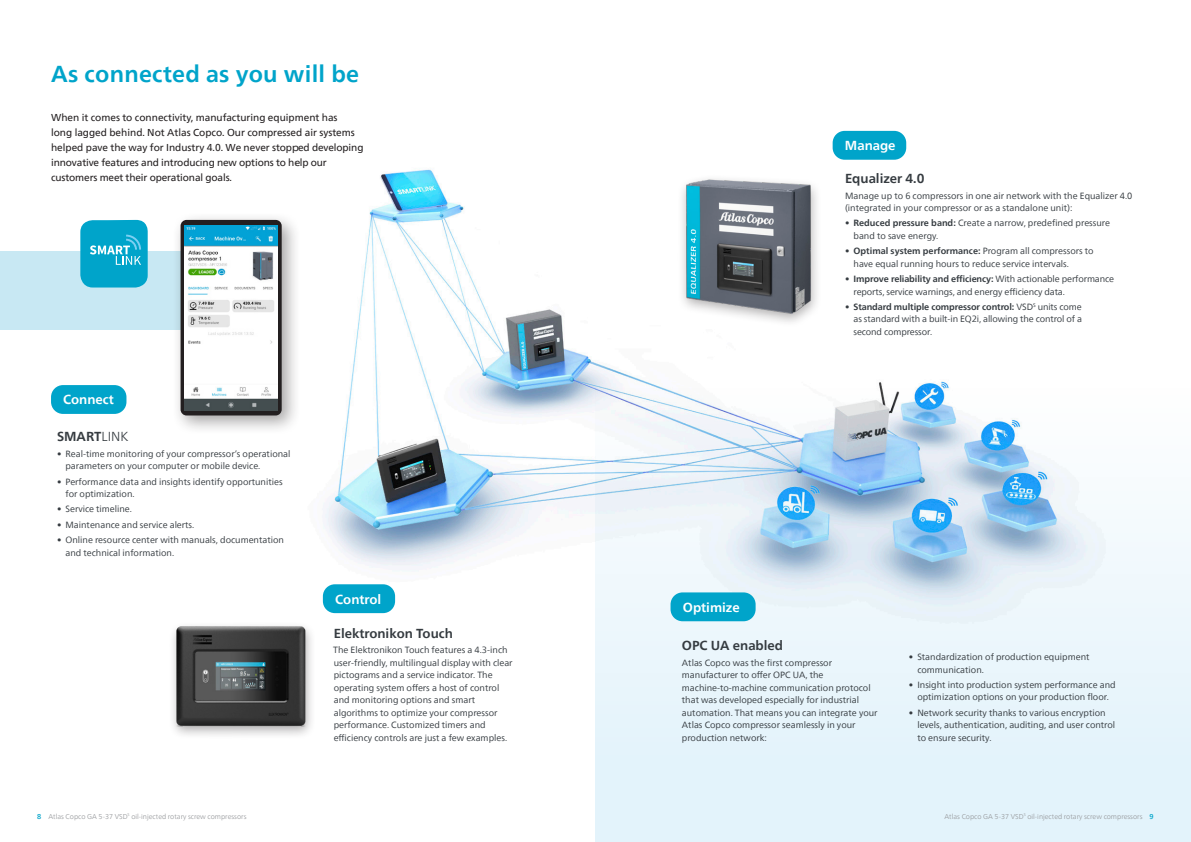
<style>
.page{position:relative;width:1191px;height:842px;background:#fff}
.page>*{position:absolute;margin:0;border:0;box-sizing:border-box;transform-origin:0 0}
.t1{font:700 23px "Neue Frutiger World";letter-spacing:.01em;color:#00a4ca}
.t2{font:700 13px "Neue Frutiger World";color:#353b40}
.t3{font:700 13px "Neue Frutiger World";color:#fff}
.t4{font:10px/15px "Neue Frutiger World";color:#231f20}
.t5{font:9px/12.5px "Neue Frutiger World";color:#353b40}
.t6{font:300 7px "Neue Frutiger World";color:#939598}
.s1{font-weight:300}
.s2{font-weight:700}
.s3{font-weight:500;color:#00a4ca}
</style>
<div class="page">
<div style="left:0;top:251px;width:216px;height:79px;background:#c8e8f3"></div>
<div style="left:595px;top:388px;width:596px;height:454px;background:#e3f3fb"></div>
<img style="left:322px;top:131px;width:800px;height:491px">
<div style="left:677px;top:174px;width:145px;height:154px;background:#fdfdfd"></div>
<img style="left:679px;top:166px;width:138px;height:165px">
<div style="left:51px;top:385px;width:75px;height:29px;background:#00a4ca;border-radius:12px"></div>
<div style="left:168px;top:621px;width:148px;height:119px;background:#f9f9f9"></div>
<img style="left:174px;top:626px;width:136px;height:107px">
<div style="left:323px;top:584px;width:72px;height:29px;background:#00a4ca;border-radius:12px"></div>
<div style="left:670px;top:592px;width:85px;height:29px;background:#00a4ca;border-radius:12px"></div>
<div style="left:172px;top:211px;width:129px;height:224px;background:#231f20;opacity:.4"></div>
<svg style="left:180px;top:220px;width:102px;height:195px;background:#454547"></svg>
<img style="left:185px;top:225px;width:92px;height:185px">
<div style="left:832px;top:131px;width:74px;height:29px;background:#00a4ca;border-radius:12px"></div>
<svg style="left:80px;top:220px;width:68px;height:67px;background:#18accf"></svg>
<h1 class="t1" style="left:51px;top:53px;width:309px">As connected as you will be</h1>
<p class="t4" style="left:51px;top:110px;width:314px">When it comes to connectivity, manufacturing equipment has<br>long lagged behind. Not Atlas Copco. Our compressed air systems helped pave the way for Industry 4.0. We never stopped developing innovative features and introducing new options to help our customers meet their operational goals.</p>
<h2 class="t3" style="left:63px;top:388px;width:52px">Connect</h2>
<h2 class="t2" style="left:57px;top:425px;width:73px">SMART<span class="s1">LINK</span></h2>
<p class="t5" style="left:65px;top:447px;width:226px;text-indent:-9px">• Real-time monitoring of your compressor’s operational parameters on your computer or mobile device.</p>
<p class="t5" style="left:65px;top:475px;width:219px;text-indent:-9px">• Performance data and insights identify opportunities for optimization.</p>
<p class="t5" style="left:57px;top:503px;width:76px">• Service timeline.</p>
<p class="t5" style="left:57px;top:518px;width:139px">• Maintenance and service alerts.</p>
<p class="t5" style="left:65px;top:534px;width:220px;text-indent:-9px">• Online resource center with manuals, documentation and technical information.</p>
<h2 class="t3" style="left:335px;top:588px;width:47px">Control</h2>
<h2 class="t2" style="left:334px;top:622px;width:121px">Elektronikon Touch</h2>
<p class="t5" style="left:333px;top:644px;width:181px">The Elektronikon Touch features a 4.3-inch user-friendly, multilingual display with clear pictograms and a service indicator. The operating system offers a host of control and monitoring options and smart algorithms to optimize your compressor performance. Customized timers and efficiency controls are just a few examples.</p>
<h2 class="t3" style="left:683px;top:596px;width:58px">Optimize</h2>
<h2 class="t3" style="left:845px;top:134px;width:52px">Manage</h2>
<h2 class="t2" style="left:845px;top:167px;width:81px">Equalizer 4.0</h2>
<p class="t5" style="left:845px;top:189px;width:289px">Manage up to 6 compressors in one air network with the Equalizer 4.0 (integrated in your compressor or as a standalone unit):</p>
<p class="t5" style="left:853px;top:217px;width:258px;text-indent:-9px">• <span class="s2">Reduced pressure band:</span> Create a narrow, predefined pressure band to save energy.</p>
<p class="t5" style="left:853px;top:245px;width:242px;text-indent:-9px">• <span class="s2">Optimal system performance:</span> Program all compressors to have equal running hours to reduce service intervals.</p>
<p class="t5" style="left:853px;top:273px;width:262px;text-indent:-9px">• <span class="s2">Improve reliability and efficiency:</span> With actionable performance reports, service warnings, and energy efficiency data.</p>
<p class="t5" style="left:853px;top:301px;width:230px;text-align:justify;text-indent:-9px">• <span class="s2">Standard multiple compressor control:</span> VSD<sup>S</sup> units come as standard with a built-in EQ2i, allowing the control of a second compressor.</p>
<h2 class="t2" style="left:682px;top:634px;width:103px">OPC UA enabled</h2>
<p class="t5" style="left:682px;top:656px;width:197px">Atlas Copco was the first compressor manufacturer to offer OPC UA, the machine-to-machine communication protocol that was developed especially for industrial automation. That means you can integrate your Atlas Copco compressor seamlessly in your production network:</p>
<p class="t5" style="left:917px;top:651px;width:174px;text-indent:-9px">• Standardization of production equipment communication.</p>
<p class="t5" style="left:909px;top:679px;width:208px;text-align:center">• Insight into production system performance and optimization options on your production floor.</p>
<p class="t5" style="left:917px;top:706px;width:199px;text-indent:-9px">• Network security thanks to various encryption levels, authentication, auditing, and user control to ensure security.</p>
<p class="t6" style="left:37px;top:811px;width:211px"><span class="s3">8</span> Atlas Copco GA 5-37 VSD<sup>S</sup> oil-injected rotary screw compressors</p>
<p class="t6" style="left:944px;top:811px;width:211px">Atlas Copco GA 5-37 VSD<sup>S</sup> oil-injected rotary screw compressors <span class="s3">9</span></p>
</div>
